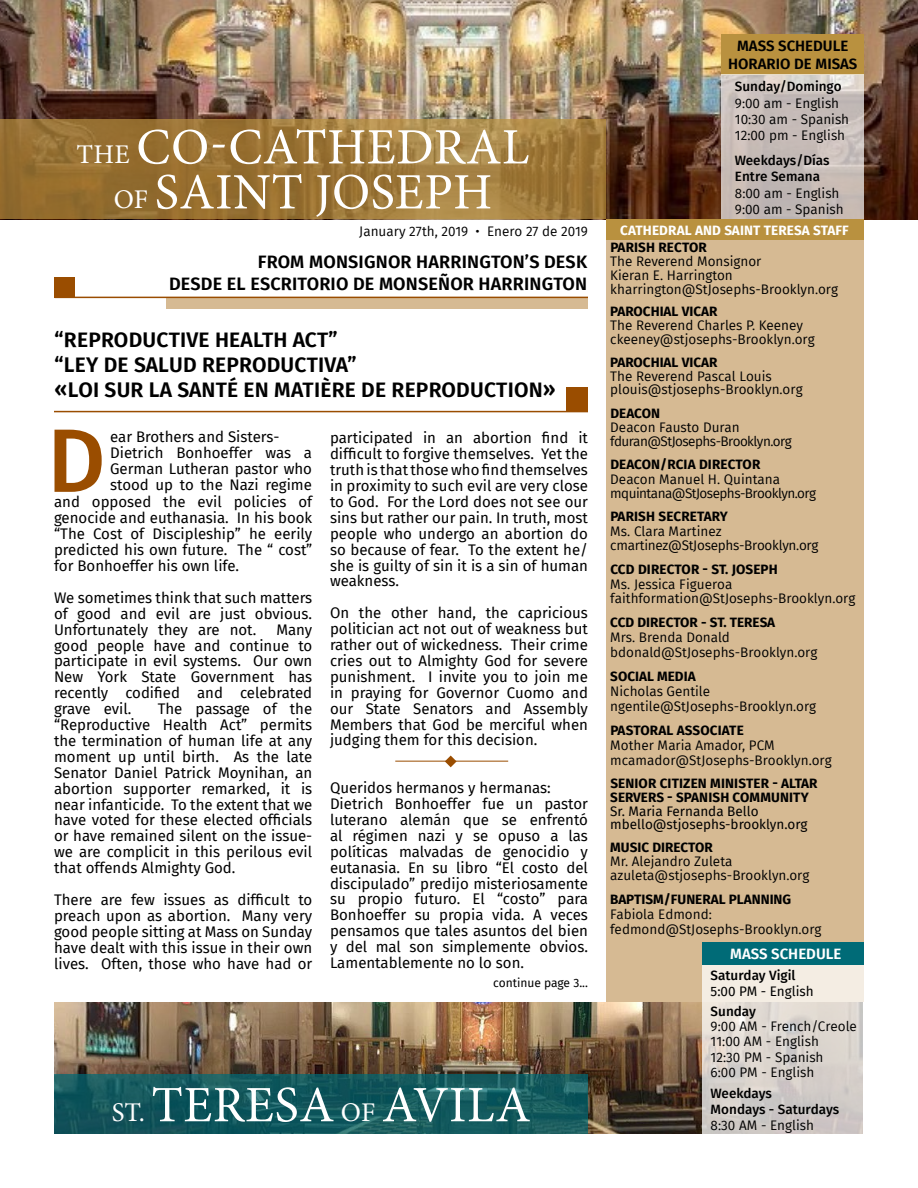
<style>
.page{position:relative;width:918px;height:1188px;background:#fff}
.page>*{position:absolute;margin:0;border:0;box-sizing:border-box;transform-origin:0 0}
.t1{font:500 90px "Fira Sans";color:#9a4d00}
.t2{font:51px/45px "Minion Pro";letter-spacing:.01em;color:#fff;text-align:center}
.t3{font:600 21px/25.2px "Fira Sans";letter-spacing:.01em;color:#000}
.t4{font:600 18px/21.6px "Fira Sans";letter-spacing:.01em;color:#000;text-align:right}
.t5{font:15px/15.9px "Fira Sans";color:#000;text-align:justify}
.t6{font:600 15px/18px "Fira Sans";color:#000;text-align:center}
.t7{font:600 15px "Fira Sans";color:#fff}
.t8{font:13.5px/13.8px "Fira Sans";color:#000}
.t9{font:700 13.5px/13.8px "Fira Sans";color:#000}
.t10{font:13.5px/14.2px "Fira Sans";letter-spacing:-.04em;color:#000}
.t11{font:500 13.5px/16.2px "Fira Sans";color:#000}
.t12{font:13.5px/13.8px "Fira Sans";color:#000}
.t13{font:13.5px/14.5px "Fira Sans";letter-spacing:-.02em;color:#000}
.t14{font:700 13.5px "Fira Sans";letter-spacing:.01em;color:#fff}
.t15{font:12px "Fira Sans";color:#000}
.s1{font-size:27px}
</style>
<div class="page">
<img style="left:0;top:0;width:918px;height:219px">
<div style="left:606px;top:238px;width:258px;height:764px;background:#d6ba93"></div>
<svg style="left:0;top:120px;width:606px;height:99px;background:#9d7738"></svg>
<div style="left:606px;top:219px;width:258px;height:20px;background:#b9913f"></div>
<div style="left:721px;top:34px;width:143px;height:40px;background:#b9913f"></div>
<svg style="left:721px;top:74px;width:143px;height:145px;background:#c8beba"></svg>
<div style="left:566px;top:388px;width:22px;height:23px;background:#9a4d00"></div>
<hr style="left:54px;top:411px;width:534px;height:1px;background:#9a4d00">
<img style="left:54px;top:1002px;width:648px;height:132px">
<svg style="left:54px;top:1075px;width:534px;height:59px;background:#14595e"></svg>
<svg style="left:702px;top:964px;width:162px;height:170px;background:#dcd7d0"></svg>
<div style="left:702px;top:942px;width:162px;height:22px;background:#006b77"></div>
<div style="left:166px;top:298px;width:422px;height:11px;background:#d6ba93"></div>
<hr style="left:55px;top:297px;width:533px;height:1px;background:#9a4d00">
<div style="left:55px;top:277px;width:20px;height:20px;background:#9a4d00"></div>
<svg style="left:445px;top:756px;width:12px;height:11px"></svg>
<hr style="left:395px;top:761px;width:113px;height:1px;background:#9a4d00">
<h2 class="t2" style="left:77px;top:125px;width:454px"><span class="s1">THE</span> CO-CATHEDRAL<br><span class="s1">OF</span> SAINT JOSEPH</h2>
<p class="t8" style="left:359px;top:224px;width:230px">January 27th, 2019 • Enero 27 de 2019</p>
<p class="t4" style="left:169px;top:250px;width:420px">FROM MONSIGNOR HARRINGTON’S DESK<br>DESDE EL ESCRITORIO DE MONSEÑOR HARRINGTON</p>
<h3 class="t3" style="left:55px;top:326px;width:503px">“REPRODUCTIVE HEALTH ACT”<br>“LEY DE SALUD REPRODUCTIVA”<br>«LOI SUR LA SANTÉ EN MATIÈRE DE REPRODUCTION»</h3>
<h1 class="t1" style="left:47px;top:388px;width:60px">D</h1>
<p class="t5" style="left:110px;top:429px;width:203px;text-align:left">ear Brothers and Sisters-<br>Dietrich Bonhoeffer was a<br>German Lutheran pastor who stood up to the Nazi regime</p>
<p class="t5" style="left:54px;top:494px;width:260px">and opposed the evil policies of genocide and euthanasia. In his book “The Cost of Discipleship” he eerily predicted his own future. The “ cost” for Bonhoeffer his own life.</p>
<p class="t5" style="left:54px;top:589px;width:260px">We sometimes think that such matters of good and evil are just obvious.<br>Unfortunately they are not.</p>
<p class="t5" style="left:54px;top:621px;width:260px;text-indent:222px">Many good people have and continue to participate in evil systems. Our own New York State Government has recently codified and celebrated grave evil.</p>
<p class="t5" style="left:54px;top:701px;width:260px;text-indent:104px">The passage of the “Reproductive Health Act” permits the termination of human life at any moment up until birth. As the late Senator Daniel Patrick Moynihan, an abortion supporter remarked, it is near infanticide. To the extent that we have voted for these elected officials or have remained silent on the issue&shy;we are complicit in this perilous evil that offends Almighty God.</p>
<p class="t5" style="left:54px;top:891px;width:260px">There are few issues as difficult to preach upon as abortion. Many very good people sitting at Mass on Sunday have dealt with this issue in their own lives. Often, those who have had or</p>
<p class="t5" style="left:330px;top:430px;width:260px">participated in an abortion find it difficult to forgive themselves. Yet the truth is that those who find themselves in proximity to such evil are very close to God. For the Lord does not see our sins but rather our pain. In truth, most people who undergo an abortion do so because of fear. To the extent he/ she is guilty of sin it is a sin of human weakness.</p>
<p class="t5" style="left:330px;top:605px;width:260px">On the other hand, the capricious politician act not out of weakness but rather out of wickedness. Their crime cries out to Almighty God for severe punishment. I invite you to join me in praying for Governor Cuomo and our State Senators and Assembly Members that God be merciful when judging them for this decision.</p>
<p class="t5" style="left:330px;top:780px;width:260px;text-align:left">Queridos hermanos y hermanas:<br>Dietrich Bonhoeffer fue un pastor luterano alemán que se enfrentó al régimen nazi y se opuso a las políticas malvadas de genocidio y eutanasia. En su libro “El costo del discipulado” predijo misteriosamente su propio futuro. El “costo” para Bonhoeffer su propia vida. A veces pensamos que tales asuntos del bien y del mal son simplemente obvios.<br>Lamentablemente no lo son.</p>
<p class="t15" style="left:493px;top:974px;width:96px">continue page 3...</p>
<h2 class="t2" style="left:112px;top:1083px;width:420px"><span class="s1">ST.</span> TERESA <span class="s1">OF</span> AVILA</h2>
<p class="t6" style="left:728px;top:36px;width:131px">MASS SCHEDULE<br>HORARIO DE MISAS</p>
<p class="t11" style="left:735px;top:78px;width:108px">Sunday/Domingo</p>
<p class="t8" style="left:735px;top:94px;width:116px;line-height:16.2px">9:00 am - English<br>10:30 am - Spanish<br>12:00 pm - English</p>
<p class="t11" style="left:735px;top:152px;width:96px">Weekdays/Días<br>Entre Semana</p>
<p class="t8" style="left:735px;top:184px;width:110px;line-height:16.2px">8:00 am - English<br>9:00 am - Spanish</p>
<p class="t14" style="left:620px;top:219px;width:230px">CATHEDRAL AND SAINT TERESA STAFF</p>
<p class="t9" style="left:610px;top:240px;width:98px">PARISH RECTOR</p>
<p class="t8" style="left:610px;top:254px;width:229px">The Reverend Monsignor<br>Kieran E. Harrington kharrington@StJosephs-Brooklyn.org</p>
<p class="t9" style="left:610px;top:304px;width:109px">PAROCHIAL VICAR</p>
<p class="t8" style="left:610px;top:318px;width:206px">The Reverend Charles P. Keeney ckeeney@stjosephs-Brooklyn.org</p>
<p class="t9" style="left:610px;top:354px;width:109px">PAROCHIAL VICAR</p>
<p class="t8" style="left:610px;top:369px;width:194px">The Reverend Pascal Louis plouis@stjosephs-Brooklyn.org</p>
<p class="t9" style="left:610px;top:405px;width:51px">DEACON</p>
<p class="t10" style="left:610px;top:420px;width:183px">Deacon Fausto Duran fduran@StJosephs-Brooklyn.org</p>
<p class="t9" style="left:610px;top:457px;width:152px">DEACON/RCIA DIRECTOR</p>
<p class="t10" style="left:610px;top:471px;width:207px">Deacon Manuel H. Quintana mquintana@StJosephs-Brooklyn.org</p>
<p class="t9" style="left:610px;top:509px;width:119px">PARISH SECRETARY</p>
<p class="t13" style="left:610px;top:524px;width:210px">Ms. Clara Martinez cmartinez@StJosephs-Brooklyn.org</p>
<p class="t9" style="left:610px;top:561px;width:169px">CCD DIRECTOR - ST. JOSEPH</p>
<p class="t8" style="left:610px;top:576px;width:247px;line-height:14.5px">Ms. Jessica Figueroa faithformation@StJosephs-Brooklyn.org</p>
<p class="t9" style="left:610px;top:615px;width:166px">CCD DIRECTOR - ST. TERESA</p>
<p class="t8" style="left:610px;top:630px;width:209px;line-height:15px">Mrs. Brenda Donald bdonald@StJosephs-Brooklyn.org</p>
<p class="t9" style="left:610px;top:669px;width:87px">SOCIAL MEDIA</p>
<p class="t8" style="left:610px;top:684px;width:207px;line-height:15px">Nicholas Gentile ngentile@StJosephs-Brooklyn.org</p>
<p class="t9" style="left:610px;top:723px;width:135px">PASTORAL ASSOCIATE</p>
<p class="t8" style="left:610px;top:738px;width:223px;line-height:15px">Mother Maria Amador, PCM mcamador@StJosephs-Brooklyn.org</p>
<p class="t9" style="left:610px;top:775px;width:209px">SENIOR CITIZEN MINISTER - ALTAR<br>SERVERS - SPANISH COMMUNITY</p>
<p class="t12" style="left:610px;top:804px;width:199px">Sr. Maria Fernanda Bello mbello@stjosephs-brooklyn.org</p>
<p class="t9" style="left:610px;top:840px;width:104px">MUSIC DIRECTOR</p>
<p class="t8" style="left:610px;top:854px;width:201px">Mr. Alejandro Zuleta azuleta@stjosephs-Brooklyn.org</p>
<p class="t9" style="left:610px;top:891px;width:183px">BAPTISM/FUNERAL PLANNING</p>
<p class="t8" style="left:610px;top:906px;width:213px;line-height:15px">Fabiola Edmond: fedmond@StJosephs-Brooklyn.org</p>
<p class="t7" style="left:730px;top:942px;width:113px">MASS SCHEDULE</p>
<p class="t11" style="left:711px;top:966px;width:86px">Saturday Vigil</p>
<p class="t12" style="left:711px;top:984px;width:105px">5:00 PM - English</p>
<p class="t11" style="left:711px;top:1002px;width:47px">Sunday</p>
<p class="t8" style="left:711px;top:1018px;width:148px;line-height:15.3px">9:00 AM - French/Creole<br>11:00 AM - English<br>12:30 PM - Spanish<br>6:00 PM - English</p>
<p class="t11" style="left:711px;top:1084px;width:130px">Weekdays<br>Mondays - Saturdays</p>
<p class="t8" style="left:711px;top:1118px;width:105px">8:30 AM - English</p>
</div>
